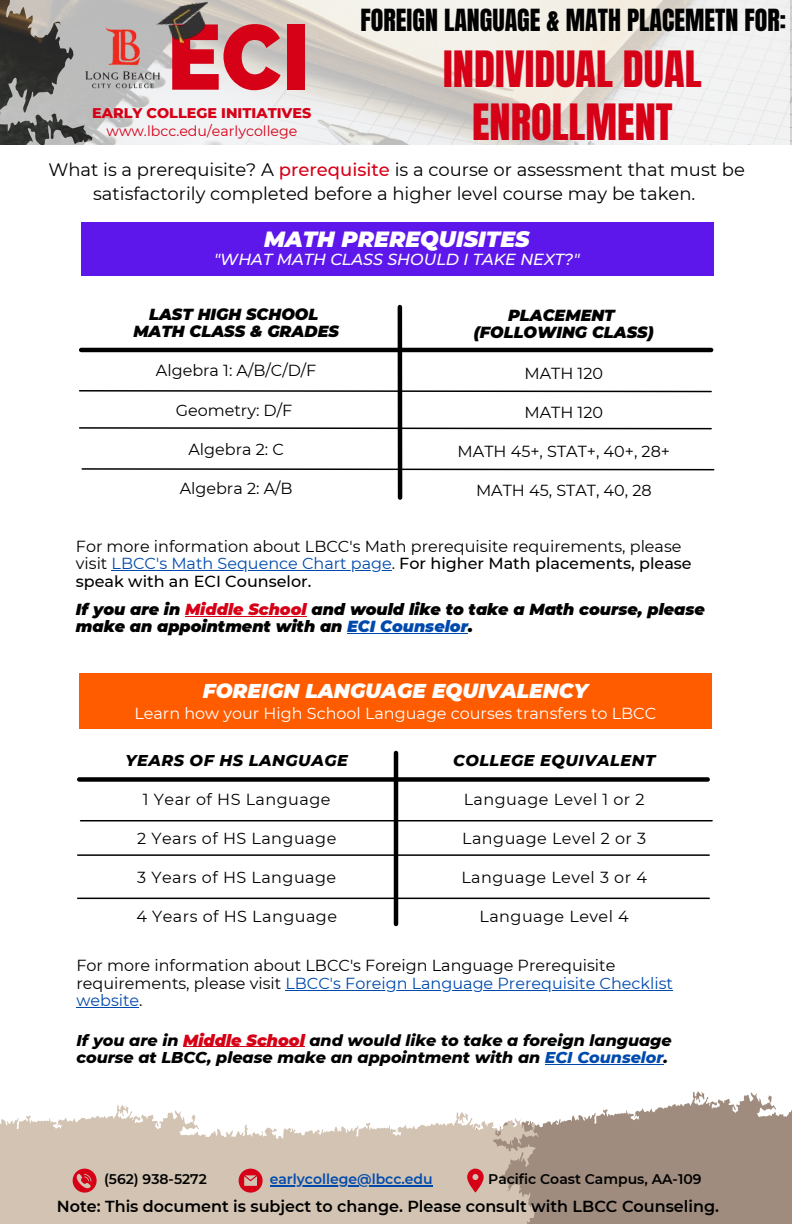
<style>
.page{position:relative;width:792px;height:1224px;background:#fff}
.page>*{position:absolute;margin:0;border:0;box-sizing:border-box;transform-origin:0 0}
.t1{font:800 91.8px "Raleway";color:#d60017}
.t2{font:42.6px/53.6px "Anton";color:#d60017;text-align:center}
.t3{font:26px "Anton";color:#000}
.t4{font:italic 900 22px "Montserrat";color:#fff}
.t5{font:italic 900 20px "Montserrat";color:#fff}
.t6{font:18px/24px "Montserrat";color:#000;text-align:center}
.t7{font:16px/17.6px "Montserrat";color:#000}
.t8{font:italic 900 16px/17.6px "Montserrat";color:#000;text-align:center}
.t9{font:16px "Montserrat";letter-spacing:.03em;color:#000}
.t10{font:italic 800 16px/17.6px "Montserrat";color:#000}
.t11{font:600 16px "Montserrat";color:#000}
.t12{font:16px "Montserrat";color:#fff}
.t13{font:italic 800 16px "Montserrat";letter-spacing:.03em;color:#000}
.t14{font:italic 500 16px "Montserrat";color:#fff}
.t15{font:800 14.4px "Montserrat";color:#d60017}
.t16{font:14.2px "Montserrat";color:#d60017}
.t17{font:600 14px "Montserrat";color:#000}
.t18{font:600 14px "Montserrat";color:#004aad}
.s1{font-weight:500;color:#d60017}
.s2{color:#004aad}
.s3{font-weight:500}
.s4{color:#d60017}
.s5{font-weight:900;color:#d60017}
</style>
<div class="page">
<div style="left:81px;top:222px;width:633px;height:54px;background:#5e17eb"></div>
<hr style="left:398px;top:307px;width:4px;height:191px;background:#000">
<hr style="left:81px;top:348px;width:630px;height:4px;background:#000">
<svg style="left:79px;top:426px;width:633px;height:4px"></svg>
<svg style="left:81px;top:467px;width:634px;height:4px"></svg>
<svg style="left:79px;top:389px;width:633px;height:4px"></svg>
<hr style="left:112px;top:570px;width:280px;height:1px;background:#004aad">
<hr style="left:185px;top:616px;width:122px;height:1px;background:#d60017">
<hr style="left:347px;top:633px;width:121px;height:1px;background:#004aad">
<svg style="left:545px;top:1091px;width:247px;height:133px;background:#ac9c90"></svg>
<svg style="left:0;top:1105px;width:545px;height:119px;fill:#d2c3b2"></svg>
<svg style="left:239px;top:1169px;width:24px;height:24px"></svg>
<svg style="left:467px;top:1169px;width:17px;height:24px"></svg>
<svg style="left:73px;top:1169px;width:24px;height:24px"></svg>
<hr style="left:270px;top:1185px;width:163px;height:1px;background:#004aad">
<svg style="left:0;top:0;width:789px;height:145px"></svg>
<img style="left:84px;top:26px;width:77px;height:65px">
<img style="left:153px;top:0;width:63px;height:48px">
<hr style="left:285px;top:990px;width:388px;height:1px;background:#004aad">
<hr style="left:76px;top:1007px;width:63px;height:1px;background:#004aad">
<hr style="left:183px;top:1046px;width:122px;height:1px;background:#d60017">
<hr style="left:545px;top:1064px;width:119px;height:1px;background:#004aad">
<div style="left:79px;top:673px;width:633px;height:56px;background:#ff5c00"></div>
<div style="left:79px;top:777px;width:629px;height:5px;background:#000"></div>
<hr style="left:394px;top:753px;width:4px;height:171px;background:#000">
<hr style="left:78px;top:854px;width:631px;height:2px;background:#000">
<hr style="left:78px;top:898px;width:631px;height:1px;background:#000">
<hr style="left:81px;top:820px;width:631px;height:1px;background:#000">
<h1 class="t1" style="left:167px;top:3px;width:146px">ECI</h1>
<p class="t15" style="left:92px;top:104px;width:221px">EARLY COLLEGE INITIATIVES</p>
<p class="t16" style="left:107px;top:123px;width:192px">www.lbcc.edu/earlycollege</p>
<h3 class="t3" style="left:361px;top:2px;width:427px">FOREIGN LANGUAGE &amp; MATH PLACEMETN FOR:</h3>
<h2 class="t2" style="left:443px;top:43px;width:260px">INDIVIDUAL DUAL<br>ENROLLMENT</h2>
<p class="t6" style="left:48px;top:158px;width:698px">What is a prerequisite? A <span class="s1">prerequisite</span> is a course or assessment that must be satisfactorily completed before a higher level course may be taken.</p>
<h3 class="t4" style="left:264px;top:225px;width:267px">MATH PREREQUISITES</h3>
<p class="t14" style="left:214px;top:250px;width:367px">"WHAT MATH CLASS SHOULD I TAKE NEXT?"</p>
<p class="t8" style="left:133px;top:305px;width:207px">LAST HIGH SCHOOL<br>MATH CLASS &amp; GRADES</p>
<p class="t7" style="left:156px;top:362px;width:162px">Algebra 1: A/B/C/D/F</p>
<p class="t7" style="left:176px;top:401px;width:118px">Geometry: D/F</p>
<p class="t7" style="left:188px;top:440px;width:97px">Algebra 2: C</p>
<p class="t7" style="left:180px;top:479px;width:114px">Algebra 2: A/B</p>
<p class="t8" style="left:474px;top:306px;width:181px">PLACEMENT (FOLLOWING CLASS)</p>
<p class="t7" style="left:525px;top:364px;width:80px">MATH 120</p>
<p class="t7" style="left:525px;top:404px;width:80px">MATH 120</p>
<p class="t7" style="left:458px;top:443px;width:214px">MATH 45+, STAT+, 40+, 28+</p>
<p class="t7" style="left:476px;top:482px;width:177px">MATH 45, STAT, 40, 28</p>
<p class="t7" style="left:76px;top:537px;width:617px">For more information about LBCC's Math prerequisite requirements, please visit <span class="s2">LBCC's Math Sequence Chart page</span>. <span class="s3">For higher Math placements, please speak with an ECI Counselor.</span></p>
<p class="t8" style="left:76px;top:600px;width:631px;text-align:left">If you are in <span class="s4">Middle School</span> and would like to take a Math course, please make an appointment with an <span class="s2">ECI Counselor</span>.</p>
<p class="t5" style="left:203px;top:678px;width:387px">FOREIGN LANGUAGE EQUIVALENCY</p>
<p class="t12" style="left:134px;top:703px;width:523px">Learn how your High School Language courses transfers to LBCC</p>
<p class="t13" style="left:126px;top:750px;width:224px">YEARS OF HS LANGUAGE</p>
<p class="t9" style="left:143px;top:789px;width:189px">1 Year of HS Language</p>
<p class="t9" style="left:137px;top:829px;width:201px">2 Years of HS Language</p>
<p class="t9" style="left:137px;top:868px;width:201px">3 Years of HS Language</p>
<p class="t9" style="left:136px;top:907px;width:202px">4 Years of HS Language</p>
<p class="t13" style="left:453px;top:750px;width:204px">COLLEGE EQUIVALENT</p>
<p class="t9" style="left:464px;top:789px;width:182px">Language Level 1 or 2</p>
<p class="t9" style="left:462px;top:829px;width:186px">Language Level 2 or 3</p>
<p class="t9" style="left:461px;top:868px;width:187px">Language Level 3 or 4</p>
<p class="t9" style="left:479px;top:907px;width:151px">Language Level 4</p>
<p class="t7" style="left:76px;top:957px;width:598px">For more information about LBCC's Foreign Language Prerequisite requirements, please visit <span class="s2">LBCC's Foreign Language Prerequisite Checklist website</span>.</p>
<p class="t10" style="left:76px;top:1031px;width:597px">If you are in <span class="s5">Middle School</span> and would like to take a foreign language course at LBCC, please make an appointment with an <span class="s2">ECI Counselor</span>.</p>
<p class="t17" style="left:104px;top:1171px;width:104px">(562) 938-5272</p>
<p class="t18" style="left:270px;top:1170px;width:164px">earlycollege@lbcc.edu</p>
<p class="t17" style="left:488px;top:1170px;width:215px">Pacific Coast Campus, AA-109</p>
<p class="t11" style="left:57px;top:1196px;width:664px">Note: This document is subject to change. Please consult with LBCC Counseling.</p>
</div>
